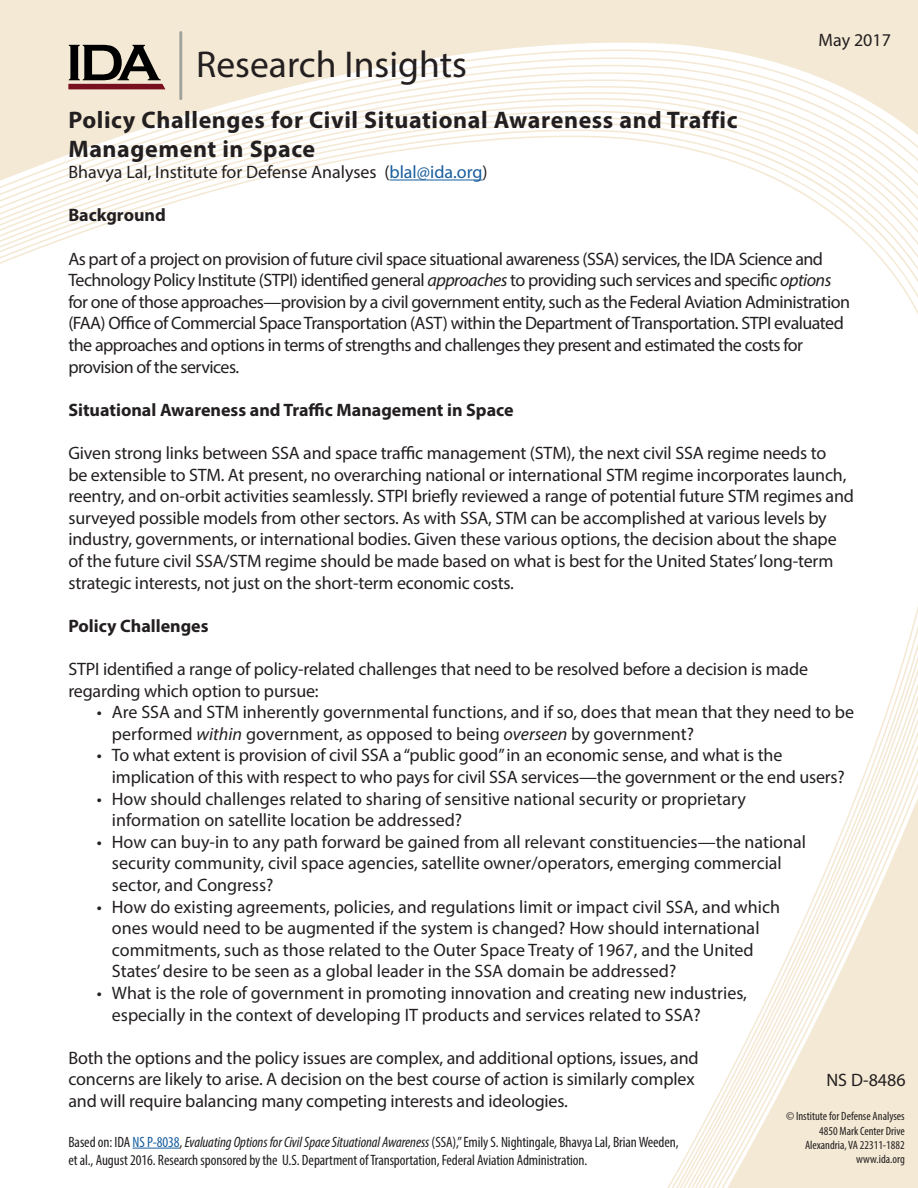
<style>
.page{position:relative;width:918px;height:1188px;background:#fff}
.page>*{position:absolute;margin:0;border:0;box-sizing:border-box;transform-origin:0 0}
.t1{font:37.5px "Myriad Pro";color:#231f20}
.t2{font:700 24px/28.8px "Myriad Pro";letter-spacing:.025em;color:#231f20}
.t3{font:18px/21.6px "Myriad Pro";letter-spacing:-.01em;color:#231f20}
.t4{font:18px/21.6px "Myriad Pro";letter-spacing:-.03em;color:#231f20}
.t5{font:700 18px "Myriad Pro";color:#231f20}
.t6{font:condensed 15px/18px "Myriad Pro";letter-spacing:-.005em;color:#231f20}
.t7{font:condensed 12px "Myriad Pro";color:#231f20}
.s1{color:#175d9e}
.s2{font-style:italic}
</style>
<div class="page">
<div style="left:0;top:0;width:918px;height:45px;background:#f4e9d4"></div>
<svg style="left:0;top:45px;width:918px;height:8px;fill:#f4e9d4"></svg>
<svg style="left:0;top:53px;width:918px;height:7px;fill:#f4e9d4"></svg>
<svg style="left:0;top:60px;width:918px;height:8px;fill:#f4e9d4"></svg>
<svg style="left:0;top:68px;width:918px;height:7px;fill:#f4ead7"></svg>
<svg style="left:0;top:75px;width:918px;height:7px"></svg>
<svg style="left:0;top:82px;width:918px;height:6px"></svg>
<svg style="left:0;top:88px;width:918px;height:6px"></svg>
<svg style="left:0;top:94px;width:918px;height:6px"></svg>
<svg style="left:0;top:100px;width:918px;height:6px"></svg>
<svg style="left:0;top:106px;width:918px;height:7px"></svg>
<svg style="left:0;top:113px;width:918px;height:5px"></svg>
<svg style="left:0;top:118px;width:918px;height:7px"></svg>
<svg style="left:0;top:125px;width:918px;height:6px"></svg>
<svg style="left:0;top:131px;width:918px;height:183px"></svg>
<svg style="left:667px;top:606px;width:251px;height:582px"></svg>
<svg style="left:720px;top:771px;width:198px;height:417px"></svg>
<hr style="left:389px;top:180px;width:94px;height:1px;background:#175d9e">
<hr style="left:133px;top:1148px;width:47px;height:1px;background:#175d9e">
<svg style="left:68px;top:45px;width:97px;height:44px;background:#88776e"></svg>
<hr style="left:179px;top:32px;width:3px;height:67px;background:#a2a29c">
<p class="t1" style="left:196px;top:41px;width:272px">Research Insights</p>
<p class="t3" style="left:819px;top:29px;width:74px">May 2017</p>
<p class="t2" style="left:68px;top:105px;width:671px">Policy Challenges for Civil Situational Awareness and Traffic<br>Management in Space</p>
<p class="t3" style="left:68px;top:161px;width:421px">Bhavya Lal, Institute for Defense Analyses (<span class="s1">blal@ida.org</span>)</p>
<p class="t5" style="left:68px;top:204px;width:99px">Background</p>
<p class="t4" style="left:68px;top:247px;width:783px">As part of a project on provision of future civil space situational awareness (SSA) services, the IDA Science and Technology Policy Institute (STPI) identified general <span class="s2">approaches</span> to providing such services and specific <span class="s2">options </span>for one of those approaches—provision by a civil government entity, such as the Federal Aviation Administration (FAA) Office of Commercial Space Transportation (AST) within the Department of Transportation. STPI evaluated the approaches and options in terms of strengths and challenges they present and estimated the costs for provision of the services.</p>
<p class="t5" style="left:68px;top:398px;width:447px">Situational Awareness and Traffic Management in Space</p>
<p class="t3" style="left:68px;top:442px;width:787px">Given strong links between SSA and space traffic management (STM), the next civil SSA regime needs to<br>be extensible to STM. At present, no overarching national or international STM regime incorporates launch, reentry, and on-orbit activities seamlessly. STPI briefly reviewed a range of potential future STM regimes and surveyed possible models from other sectors. As with SSA, STM can be accomplished at various levels by industry, governments, or international bodies. Given these various options, the decision about the shape of the future civil SSA/STM regime should be made based on what is best for the United States’ long-term strategic interests, not just on the short-term economic costs.</p>
<p class="t5" style="left:68px;top:614px;width:142px">Policy Challenges</p>
<p class="t3" style="left:68px;top:658px;width:741px">STPI identified a range of policy-related challenges that need to be resolved before a decision is made regarding which option to pursue:</p>
<p class="t3" style="left:112px;top:701px;width:744px;text-indent:-15px">• Are SSA and STM inherently governmental functions, and if so, does that mean that they need to be performed <span class="s2">within</span> government, as opposed to being <span class="s2">overseen</span> by government?</p>
<p class="t3" style="left:112px;top:744px;width:735px;text-indent:-15px">• To what extent is provision of civil SSA a “public good” in an economic sense, and what is the implication of this with respect to who pays for civil SSA services—the government or the end users?</p>
<p class="t3" style="left:112px;top:787px;width:636px;text-indent:-15px">• How should challenges related to sharing of sensitive national security or proprietary information on satellite location be addressed?</p>
<p class="t3" style="left:112px;top:831px;width:696px;text-indent:-15px">• How can buy-in to any path forward be gained from all relevant constituencies—the national security community, civil space agencies, satellite owner/operators, emerging commercial sector, and Congress?</p>
<p class="t3" style="left:112px;top:895px;width:670px;text-indent:-15px">• How do existing agreements, policies, and regulations limit or impact civil SSA, and which ones would need to be augmented if the system is changed? How should international commitments, such as those related to the Outer Space Treaty of 1967, and the United States’ desire to be seen as a global leader in the SSA domain be addressed?</p>
<p class="t3" style="left:112px;top:982px;width:637px;text-indent:-15px">• What is the role of government in promoting innovation and creating new industries, especially in the context of developing IT products and services related to SSA?</p>
<p class="t3" style="left:68px;top:1047px;width:632px">Both the options and the policy issues are complex, and additional options, issues, and concerns are likely to arise. A decision on the best course of action is similarly complex and will require balancing many competing interests and ideologies.</p>
<p class="t6" style="left:68px;top:1132px;width:612px">Based on: IDA <span class="s1">NS P-8038</span>, <span class="s2">Evaluating Options for Civil Space Situational Awareness</span> (SSA),” Emily S. Nightingale, Bhavya Lal, Brian Weeden, et al., August 2016. Research sponsored by the U.S. Department of Transportation, Federal Aviation Administration.</p>
<p class="t3" style="left:826px;top:1069px;width:81px">NS D-8486</p>
<p class="t7" style="left:786px;top:1109px;width:120px">© Institute for Defense Analyses</p>
<p class="t7" style="left:819px;top:1123px;width:87px">4850 Mark Center Drive</p>
<p class="t7" style="left:805px;top:1138px;width:101px">Alexandria, VA 22311-1882</p>
<p class="t7" style="left:856px;top:1152px;width:50px">www.ida.org</p>
</div>
